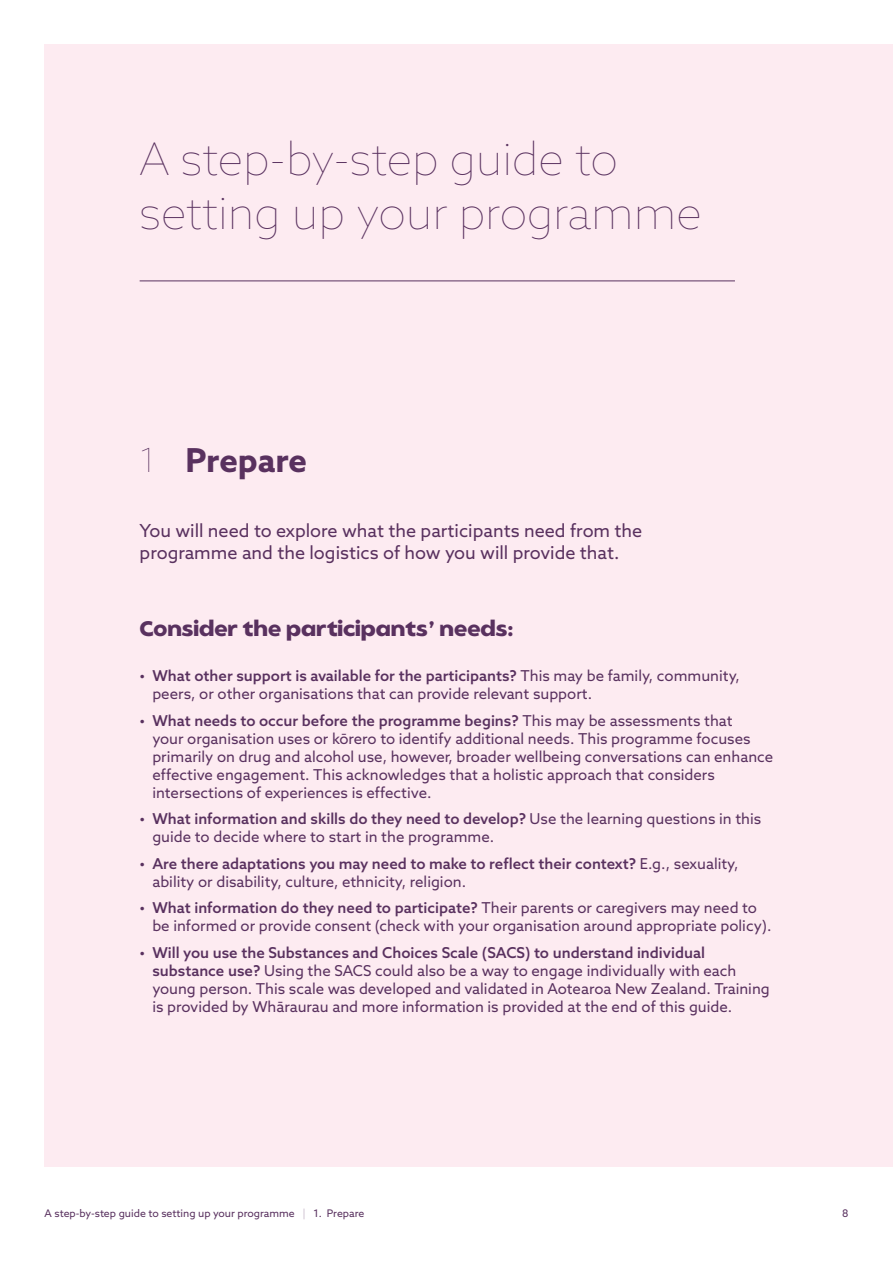
<style>
.page{position:relative;width:893px;height:1263px;background:#fff}
.page>*{position:absolute;margin:0;border:0;box-sizing:border-box;transform-origin:0 0}
.t1{font:100 45px/54px "Azo Sans";color:#59315f}
.Section_headings{font:700 33px "Azo Sans";letter-spacing:-.005em;color:#59315f}
.t2{font:100 33px "Azo Sans";color:#59315f}
.Section_headings-2{font:700 21px "Balgin Text";color:#59315f}
.t3{font:18px/21.6px "Azo Sans";color:#59315f}
.t4{font:15px/18px "Azo Sans";color:#59315f}
.t5{font:10.5px "Azo Sans";color:#59315f}
.s1{font-weight:500}
.s2{font-weight:100}
</style>
<div class="page">
<div style="left:45px;top:45px;width:848px;height:1122px;background:#fdebf1"></div>
<hr style="left:140px;top:281px;width:595px;height:1px;background:#59315f">
<p class="t1" style="left:140px;top:132px;width:563px">A step-by-step guide to setting up your programme</p>
<p class="t2" style="left:140px;top:439px;width:18px">1</p>
<p class="Section_headings" style="left:185px;top:439px;width:123px">Prepare</p>
<p class="t3" style="left:140px;top:520px;width:504px">You will need to explore what the participants need from the programme and the logistics of how you will provide that.</p>
<p class="Section_headings-2" style="left:140px;top:615px;width:374px">Consider the participants’ needs:</p>
<p class="t4" style="left:152px;top:667px;width:589px;text-indent:-13px"><span class="s1">• What other support is available for the participants?</span> This may be family, community, peers, or other organisations that can provide relevant support.</p>
<p class="t4" style="left:152px;top:711px;width:622px;text-indent:-13px"><span class="s1">• What needs to occur before the programme begins?</span> This may be assessments that<br>your organisation uses or kōrero to identify additional needs. This programme focuses primarily on drug and alcohol use, however, broader wellbeing conversations can enhance effective engagement. This acknowledges that a holistic approach that considers intersections of experiences is effective.</p>
<p class="t4" style="left:152px;top:810px;width:610px;text-indent:-13px"><span class="s1">• What information and skills do they need to develop?</span> Use the learning questions in this guide to decide where to start in the programme.</p>
<p class="t4" style="left:152px;top:854px;width:588px;text-indent:-13px"><span class="s1">• Are there adaptations you may need to make to reflect their context?</span> E.g., sexuality, ability or disability, culture, ethnicity, religion.</p>
<p class="t4" style="left:152px;top:899px;width:621px;text-indent:-13px"><span class="s1">• What information do they need to participate?</span> Their parents or caregivers may need to be informed or provide consent (check with your organisation around appropriate policy).</p>
<p class="t4" style="left:152px;top:943px;width:619px;text-indent:-13px"><span class="s1">• Will you use the Substances and Choices Scale (SACS) to understand individual substance use?</span> Using the SACS could also be a way to engage individually with each young person. This scale was developed and validated in Aotearoa New Zealand. Training is provided by Whāraurau and more information is provided at the end of this guide.</p>
<p class="t5" style="left:45px;top:1207px;width:321px">A step-by-step guide to setting up your programme <span class="s2">|</span> 1. Prepare</p>
<p class="t5" style="left:842px;top:1207px;width:8px">8</p>
</div>
